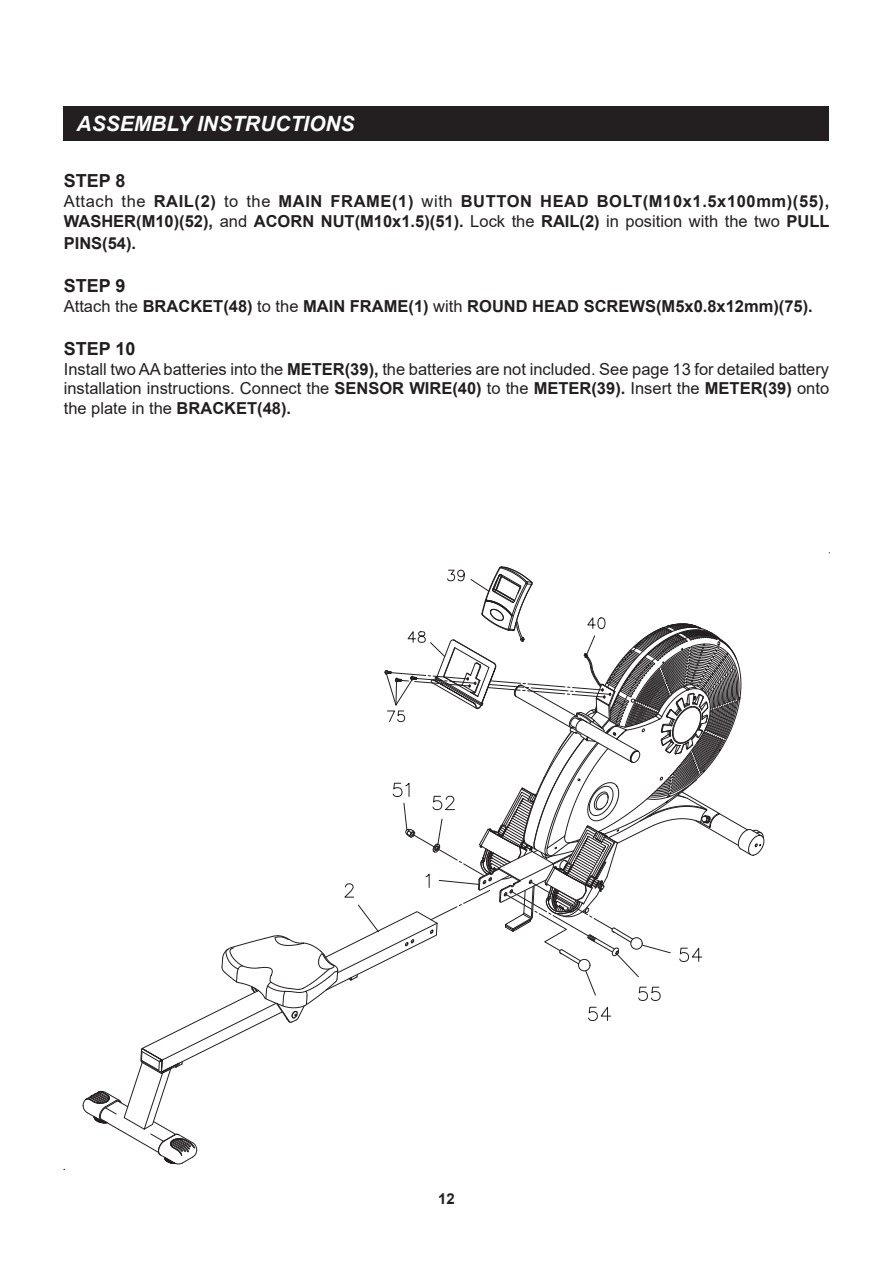
<style>
.page{position:relative;width:893px;height:1263px;background:#fff}
.page>*{position:absolute;margin:0;border:0;box-sizing:border-box;transform-origin:0 0}
.t1{font:italic 700 21px "Arial";color:#fff}
.t2{font:700 18px "Arial";color:#231f20}
.t3{font:16.5px/19.8px "Arial";color:#231f20;text-align:justify}
.t4{font:700 16.5px/19.8px "Arial";letter-spacing:.035em;color:#231f20}
.t5{font:700 16.5px "Arial";color:#231f20}
.t6{font:700 15px "Arial";color:#231f20}
.s1{font-weight:400}
.s2{font-weight:700}
</style>
<div class="page">
<div style="left:64px;top:106px;width:765px;height:34px;background:#231f20"></div>
<svg style="left:83px;top:566px;width:681px;height:599px"></svg>
<p class="t1" style="left:77px;top:109px;width:280px">ASSEMBLY INSTRUCTIONS</p>
<p class="t2" style="left:64px;top:168px;width:63px">STEP 8</p>
<p class="t4" style="left:64px;top:192px;width:767px"><span class="s1">Attach the</span> RAIL(2) <span class="s1">to the</span> MAIN FRAME(1) <span class="s1">with</span> BUTTON HEAD BOLT(M10x1.5x100mm)(55),<br>WASHER(M10)(52), <span class="s1">and</span> ACORN NUT(M10x1.5)(51). <span class="s1">Lock the</span> RAIL(2) <span class="s1">in position with the two</span> PULL</p>
<p class="t5" style="left:64px;top:231px;width:74px">PINS(54).</p>
<p class="t2" style="left:64px;top:273px;width:63px">STEP 9</p>
<p class="t5" style="left:64px;top:294px;width:751px"><span class="s1">Attach the</span> BRACKET(48) <span class="s1">to the</span> MAIN FRAME(1) <span class="s1">with</span> ROUND HEAD SCREWS(M5x0.8x12mm)(75).</p>
<p class="t2" style="left:64px;top:336px;width:73px">STEP 10</p>
<p class="t3" style="left:64px;top:359px;width:767px">Install two AA batteries into the <span class="s2">METER(39),</span> the batteries are not included. See page 13 for detailed battery installation instructions. Connect the <span class="s2">SENSOR WIRE(40)</span> to the <span class="s2">METER(39).</span> Insert the <span class="s2">METER(39)</span> onto the plate in the <span class="s2">BRACKET(48).</span></p>
<p class="t6" style="left:438px;top:1188px;width:18px">12</p>
</div>
